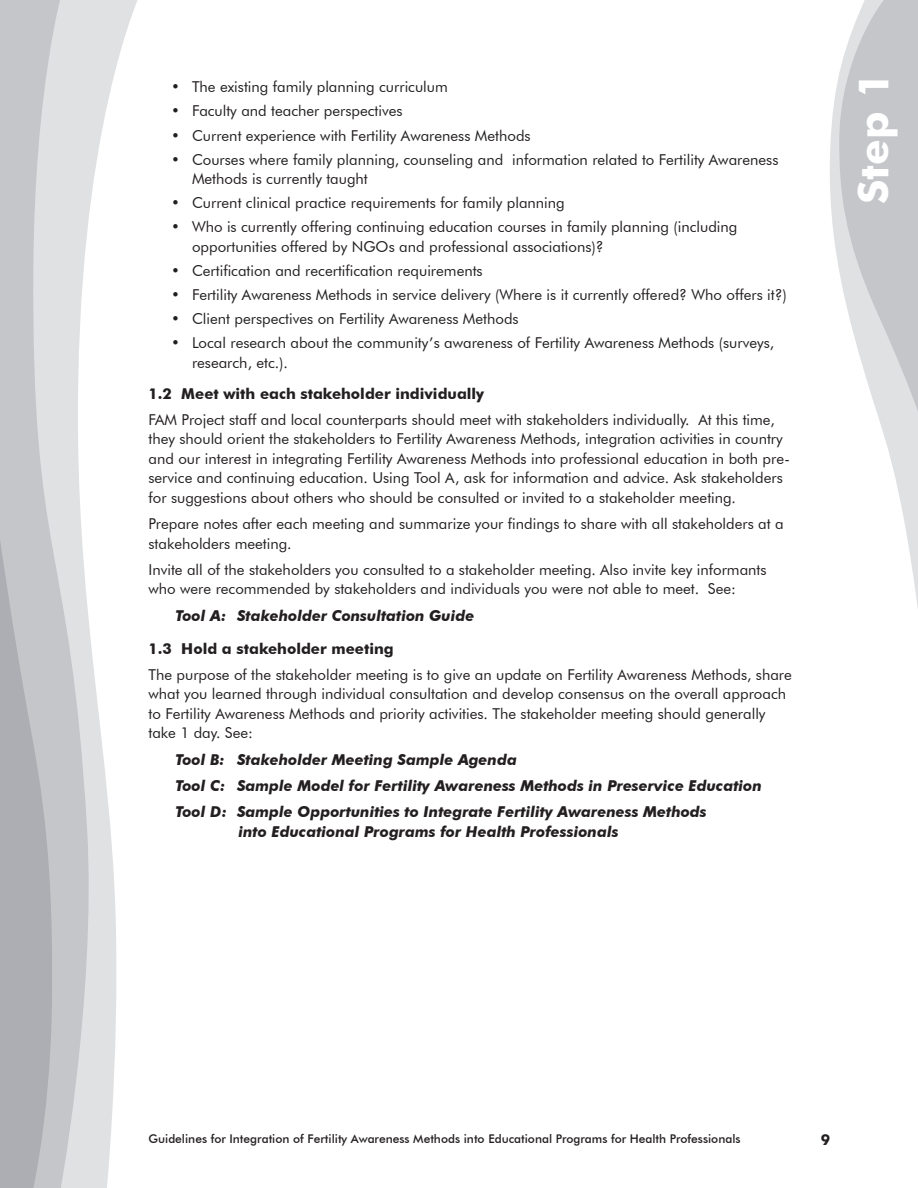
<style>
.page{position:relative;width:918px;height:1188px;background:#fff}
.page>*{position:absolute;margin:0;border:0;box-sizing:border-box;transform-origin:0 0}
.t1{font:700 42px "Futura BT";color:#fff}
.t2{font:15px/19.5px "Futura BT";color:#231f20}
.t3{font:italic 700 15px/26.2px "Futura BT";color:#231f20}
.t4{font:700 15px "Futura BT";color:#231f20}
.t5{font:500 12px "Futura BT";color:#231f20}
</style>
<div class="page">
<svg style="left:90px;top:0;width:48px;height:1188px"></svg>
<svg style="left:0;top:0;width:90px;height:1188px;background:#d5d7d9"></svg>
<svg style="left:0;top:187px;width:54px;height:1001px;background:#bcbec2"></svg>
<svg style="left:830px;top:76px;width:88px;height:532px"></svg>
<svg style="left:839px;top:0;width:79px;height:491px"></svg>
<p class="t2" style="left:171px;top:77px;width:278px">• The existing family planning curriculum</p>
<p class="t2" style="left:171px;top:101px;width:233px">• Faculty and teacher perspectives</p>
<p class="t2" style="left:171px;top:125px;width:361px">• Current experience with Fertility Awareness Methods</p>
<p class="t2" style="left:192px;top:149px;width:588px;text-indent:-21px">• Courses where family planning, counseling and information related to Fertility Awareness<br>Methods is currently taught</p>
<p class="t2" style="left:171px;top:193px;width:395px">• Current clinical practice requirements for family planning</p>
<p class="t2" style="left:192px;top:217px;width:547px;text-indent:-21px">• Who is currently offering continuing education courses in family planning (including opportunities offered by NGOs and professional associations)?</p>
<p class="t2" style="left:171px;top:261px;width:313px">• Certification and recertification requirements</p>
<p class="t2" style="left:171px;top:285px;width:617px">• Fertility Awareness Methods in service delivery (Where is it currently offered? Who offers it?)</p>
<p class="t2" style="left:171px;top:309px;width:349px">• Client perspectives on Fertility Awareness Methods</p>
<p class="t2" style="left:192px;top:333px;width:584px;text-indent:-21px">• Local research about the community’s awareness of Fertility Awareness Methods (surveys, research, etc.).</p>
<p class="t4" style="left:148px;top:384px;width:337px">1.2 Meet with each stakeholder individually</p>
<p class="t2" style="left:148px;top:410px;width:643px">FAM Project staff and local counterparts should meet with stakeholders individually. At this time, they should orient the stakeholders to Fertility Awareness Methods, integration activities in country and our interest in integrating Fertility Awareness Methods into professional education in both pre&shy;service and continuing education. Using Tool A, ask for information and advice. Ask stakeholders for suggestions about others who should be consulted or invited to a stakeholder meeting.</p>
<p class="t2" style="left:148px;top:514px;width:637px">Prepare notes after each meeting and summarize your findings to share with all stakeholders at a stakeholders meeting.</p>
<p class="t2" style="left:148px;top:560px;width:620px">Invite all of the stakeholders you consulted to a stakeholder meeting. Also invite key informants who were recommended by stakeholders and individuals you were not able to meet. See:</p>
<p class="t3" style="left:176px;top:602px;width:300px">Tool A: Stakeholder Consultation Guide</p>
<p class="t4" style="left:148px;top:639px;width:247px">1.3 Hold a stakeholder meeting</p>
<p class="t2" style="left:148px;top:665px;width:645px">The purpose of the stakeholder meeting is to give an update on Fertility Awareness Methods, share what you learned through individual consultation and develop consensus on the overall approach to Fertility Awareness Methods and priority activities. The stakeholder meeting should generally take 1 day. See:</p>
<p class="t3" style="left:175px;top:746px;width:588px">Tool B: Stakeholder Meeting Sample Agenda<br>Tool C: Sample Model for Fertility Awareness Methods in Preservice Education<br>Tool D: Sample Opportunities to Integrate Fertility Awareness Methods</p>
<p class="t3" style="left:238px;top:818px;width:382px">into Educational Programs for Health Professionals</p>
<h1 class="t1" style="left:848px;top:204px;width:134px;rotate:-90deg">Step 1</h1>
<p class="t5" style="left:148px;top:1132px;width:594px">Guidelines for Integration of Fertility Awareness Methods into Educational Programs for Health Professionals</p>
<p class="t4" style="left:821px;top:1131px;width:11px">9</p>
</div>
